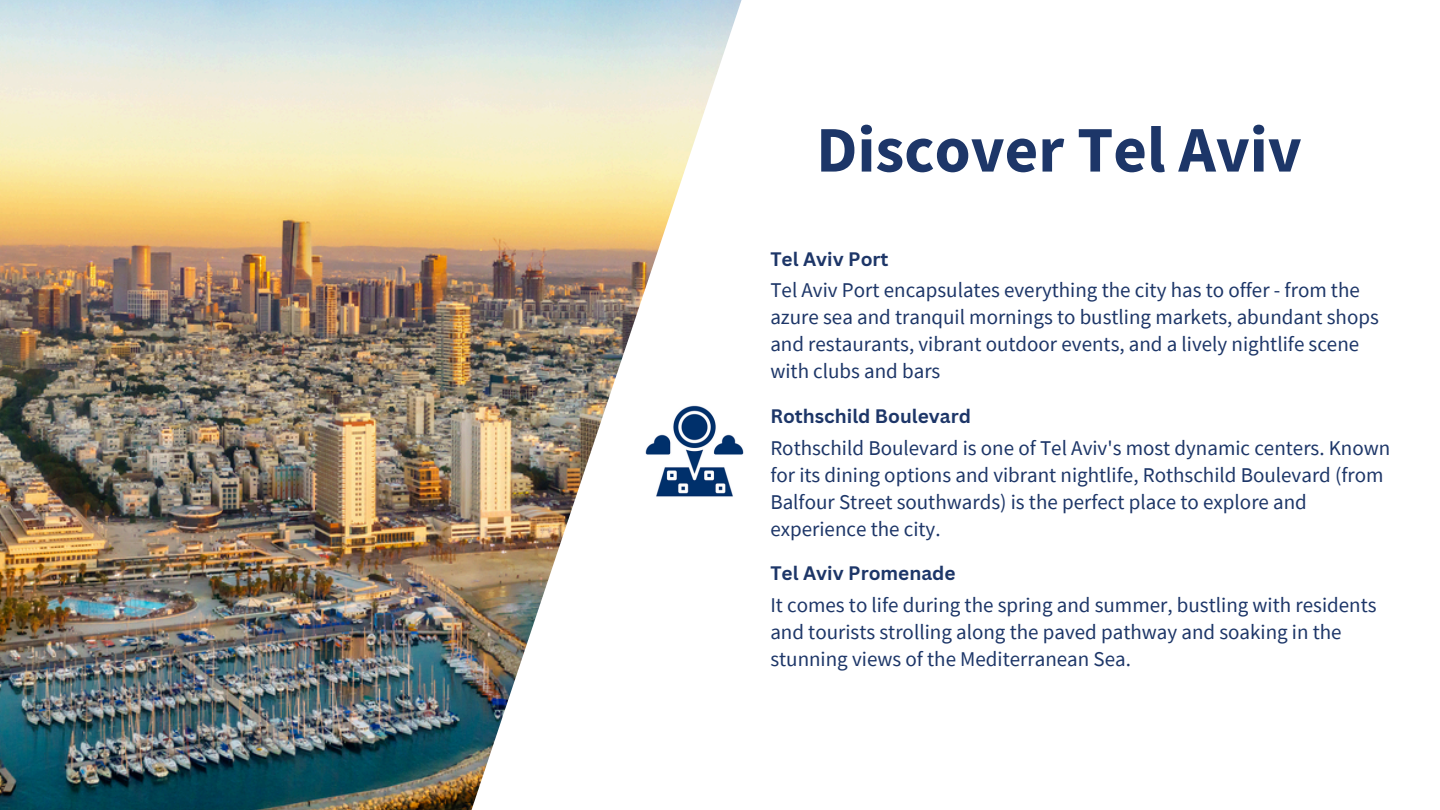
<style>
.page{position:relative;width:1440px;height:810px;background:#fff}
.page>*{position:absolute;margin:0;border:0;box-sizing:border-box;transform-origin:0 0}
.t1{font:700 65px "Source Sans Pro";color:#1d3668}
.t2{font:21px/27px "Source Sans Pro";color:#1d3668}
.t3{font:700 19px "Canva Sans";color:#1d3668}
</style>
<div class="page">
<img style="left:0;top:0;width:741px;height:810px">
<img style="left:633px;top:398px;width:111px;height:104px">
<h1 class="t1" style="left:816px;top:108px;width:487px">Discover Tel Aviv</h1>
<h2 class="t3" style="left:770px;top:245px;width:120px">Tel Aviv Port</h2>
<p class="t2" style="left:770px;top:276px;width:610px">Tel Aviv Port encapsulates everything the city has to offer - from the azure sea and tranquil mornings to bustling markets, abundant shops and restaurants, vibrant outdoor events, and a lively nightlife scene with clubs and bars</p>
<p class="t3" style="left:770px;top:403px;width:202px">Rothschild Boulevard</p>
<h2 class="t2" style="left:770px;top:434px;width:622px">Rothschild Boulevard is one of Tel Aviv's most dynamic centers. Known for its dining options and vibrant nightlife, Rothschild Boulevard (from Balfour Street southwards) is the perfect place to explore and experience the city.</h2>
<p class="t3" style="left:770px;top:560px;width:187px">Tel Aviv Promenade</p>
<h2 class="t2" style="left:770px;top:591px;width:608px">It comes to life during the spring and summer, bustling with residents and tourists strolling along the paved pathway and soaking in the stunning views of the Mediterranean Sea.</h2>
</div>
